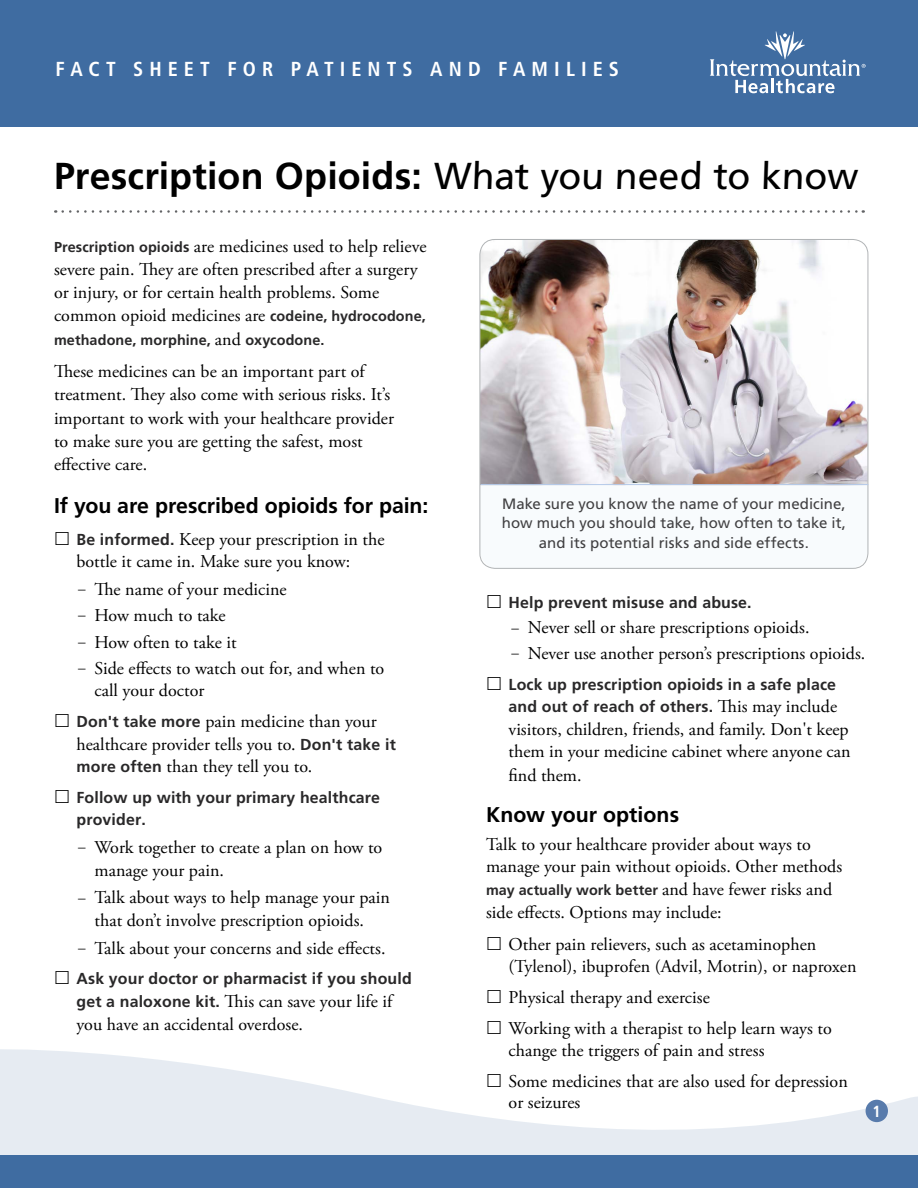
<style>
.page{position:relative;width:918px;height:1188px;background:#fff}
.page>*{position:absolute;margin:0;border:0;box-sizing:border-box;transform-origin:0 0}
.Title__h1{font:700 37.5px "Frutiger LT Std";letter-spacing:.005em;color:#000}
.Level_1__h2{font:700 21.3px "Frutiger LT Std";color:#000}
.t1{font:700 condensed 20.25px "Frutiger LT Std";letter-spacing:.3em;color:#fff}
.Main__p{font:18px/22.5px "Adobe Garamond Pro";color:#000}
.Page_Number{font:700 condensed 16.2px "Frutiger LT Std";color:#fff}
.t2{font:700 15.9px/22.5px "Frutiger LT Std";letter-spacing:.01em;color:#292829}
.sentence_case_-_cntr{font:15px/19.5px "Frutiger LT Std";letter-spacing:.005em;color:#414042;text-align:center}
.Main__p-2{font:700 14.4px "Frutiger LT Std";letter-spacing:.005em;color:#292829}
.s1{font-weight:400}
.s2{font-family:"Frutiger LT Std";font-weight:700;font-size:14.4px;color:#292829}
.s3{font-family:"Adobe Garamond Pro";font-weight:400;font-size:18px;color:#000}
.s4{font-family:"Frutiger LT Std";font-weight:700;font-size:15.9px;color:#292829}
.s5{font-size:15px}
</style>
<div class="page">
<svg style="left:0;top:1049px;width:918px;height:107px;fill:#e6ebf2"></svg>
<div style="left:0;top:1156px;width:918px;height:32px;background:#3f6ca1"></div>
<div style="left:0;top:0;width:918px;height:127px;background:#3f6ca1"></div>
<svg style="left:710px;top:31px;width:156px;height:62px"></svg>
<div style="left:866px;top:1100px;width:22px;height:22px;background:#587bac;border-radius:50%"></div>
<svg style="left:63px;top:210px;width:801px;height:3px"></svg>
<img style="left:480px;top:239px;width:388px;height:245px">
<svg style="left:480px;top:485px;width:388px;height:84px"></svg>
<div style="left:480px;top:239px;width:388px;height:330px;border:1px solid #b1b4b6;border-radius:15px"></div>
<hr style="left:481px;top:484px;width:387px;height:1px;background:#b5cae9">
<svg style="left:488px;top:1074px;width:13px;height:13px"></svg>
<p class="t1" style="left:56px;top:57px;width:565px">FACT SHEET FOR PATIENTS AND FAMILIES</p>
<p class="Title__h1" style="left:54px;top:154px;width:807px">Prescription Opioids: <span class="s1">What you need to know</span></p>
<p class="Main__p" style="left:54px;top:235px;width:374px;line-height:23.2px"><span class="s2">Prescription opioids</span> are medicines used to help relieve severe pain. They are often prescribed after a surgery or injury, or for certain health problems. Some common opioid medicines are <span class="s2">codeine, hydrocodone,</span></p>
<p class="Main__p-2" style="left:54px;top:331px;width:272px">methadone, morphine, <span class="s3">and</span> oxycodone.</p>
<p class="Main__p" style="left:54px;top:360px;width:342px;line-height:23.2px">These medicines can be an important part of treatment. They also come with serious risks. It’s important to work with your healthcare provider to make sure you are getting the safest, most effective care.</p>
<p class="Level_1__h2" style="left:54px;top:493px;width:376px">If you are prescribed opioids for pain:</p>
<p class="Main__p" style="left:76px;top:528px;width:310px"><span class="s4">Be informed.</span> Keep your prescription in the bottle it came in. Make sure you know:</p>
<p class="Main__p" style="left:78px;top:579px;width:210px"><span class="s5">–</span> The name of your medicine</p>
<p class="Main__p" style="left:78px;top:605px;width:149px"><span class="s5">–</span> How much to take</p>
<p class="Main__p" style="left:78px;top:631px;width:160px"><span class="s5">–</span> How often to take it</p>
<p class="Main__p" style="left:94px;top:658px;width:291px;text-indent:-16px"><span class="s5">–</span> Side effects to watch out for, and when to call your doctor</p>
<p class="Main__p" style="left:76px;top:711px;width:321px"><span class="s4">Don't take more</span> pain medicine than your healthcare provider tells you to. <span class="s4">Don't take it more often</span> than they tell you to.</p>
<p class="t2" style="left:76px;top:786px;width:305px">Follow up with your primary healthcare provider.</p>
<p class="Main__p" style="left:94px;top:837px;width:289px;text-indent:-16px"><span class="s5">–</span> Work together to create a plan on how to manage your pain.</p>
<p class="Main__p" style="left:78px;top:887px;width:313px;text-align:center"><span class="s5">–</span> Talk about ways to help manage your pain that don’t involve prescription opioids.</p>
<p class="Main__p" style="left:78px;top:937px;width:309px"><span class="s5">–</span> Talk about your concerns and side effects.</p>
<p class="t2" style="left:76px;top:968px;width:337px">Ask your doctor or pharmacist if you should</p>
<p class="Main__p" style="left:76px;top:990px;width:317px;line-height:23.2px"><span class="s4">get a naloxone kit.</span> This can save your life if you have an accidental overdose.</p>
<p class="sentence_case_-_cntr" style="left:502px;top:494px;width:346px">Make sure you know the name of your medicine, how much you should take, how often to take it, and its potential risks and side effects.</p>
<p class="t2" style="left:509px;top:591px;width:245px">Help prevent misuse and abuse.</p>
<p class="Main__p" style="left:512px;top:617px;width:299px"><span class="s5">–</span> Never sell or share prescriptions opioids.</p>
<p class="Main__p" style="left:512px;top:643px;width:355px"><span class="s5">–</span> Never use another person’s prescriptions opioids.</p>
<p class="t2" style="left:509px;top:673px;width:330px">Lock up prescription opioids in a safe place and out of reach of others. <span class="s3">This may include</span></p>
<p class="Main__p" style="left:509px;top:718px;width:344px;text-align:justify">visitors, children, friends, and family. Don't keep them in your medicine cabinet where anyone can find them.</p>
<p class="Level_1__h2" style="left:486px;top:802px;width:195px">Know your options</p>
<p class="Main__p" style="left:486px;top:833px;width:358px">Talk to your healthcare provider about ways to manage your pain without opioids. Other methods</p>
<p class="Main__p-2" style="left:486px;top:881px;width:348px">may actually work better <span class="s3">and have fewer risks and</span></p>
<p class="Main__p" style="left:486px;top:902px;width:237px">side effects. Options may include:</p>
<p class="Main__p" style="left:509px;top:934px;width:349px">Other pain relievers, such as acetaminophen (Tylenol), ibuprofen (Advil, Motrin), or naproxen</p>
<p class="Main__p" style="left:509px;top:987px;width:203px">Physical therapy and exercise</p>
<p class="Main__p" style="left:509px;top:1018px;width:325px">Working with a therapist to help learn ways to change the triggers of pain and stress</p>
<p class="Main__p" style="left:509px;top:1072px;width:341px;line-height:21px">Some medicines that are also used for depression or seizures</p>
<p class="Page_Number" style="left:873px;top:1101px;width:10px">1</p>
</div>
